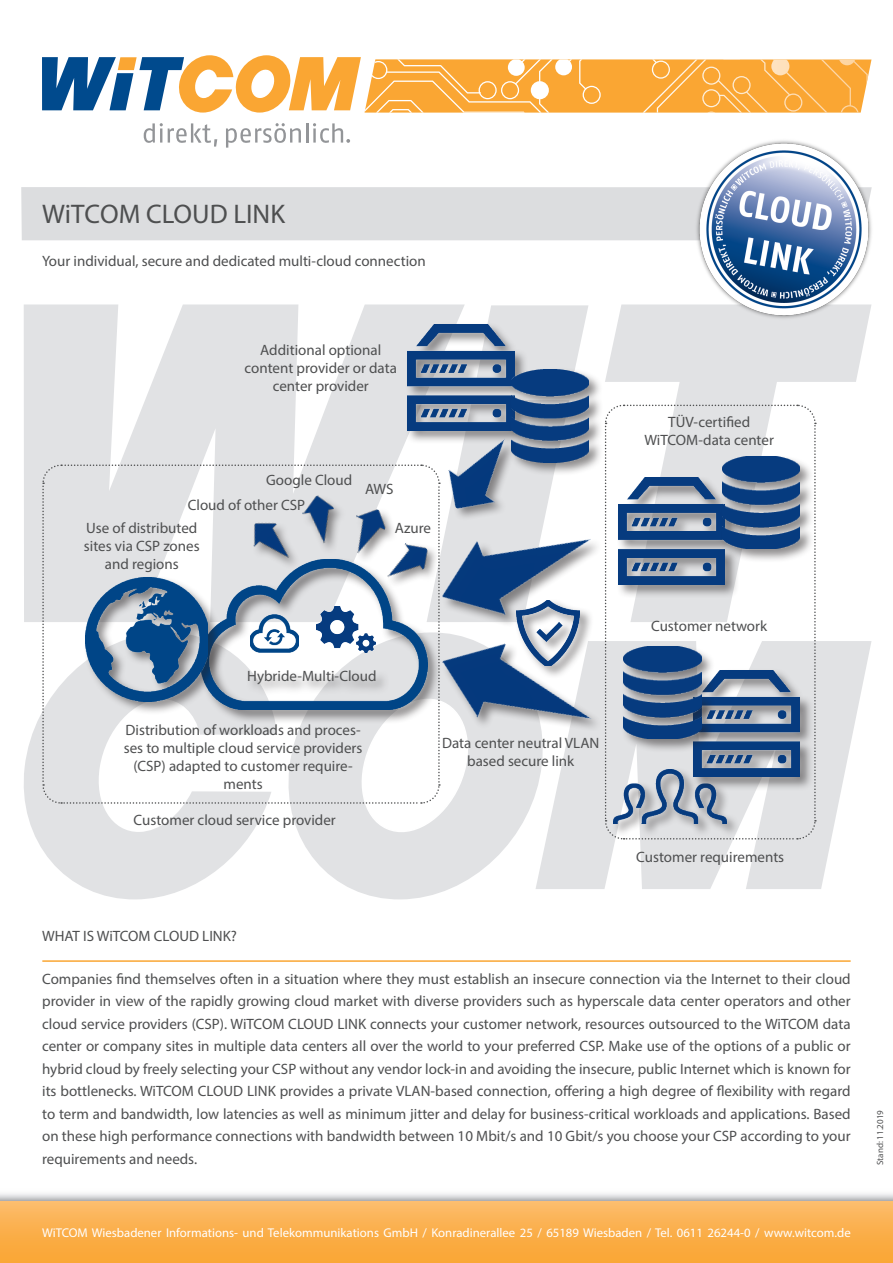
<style>
.page{position:relative;width:893px;height:1263px;background:#fff}
.page>*{position:absolute;margin:0;border:0;box-sizing:border-box;transform-origin:0 0}
.Überschrift_oben_-_F{font:27px "Myriad Pro";color:#4e4f50}
.Textblock_Fago_10{font:15px/22.5px "Myriad Pro";color:#4e4f50;text-align:justify}
.Text_Bild_-_Fago_10{font:15px/18px "Myriad Pro";color:#4e4f50;text-align:center}
.Text_oben_-_Fago_10{font:15px "Myriad Pro";color:#4e4f50}
.Überschrift_unten{font:15px "Myriad Pro";color:#4e4f50}
.t1{font:12.75px "Myriad Pro";color:#fff}
.t2{font:9px "Myriad Pro";color:#4e4f50}
</style>
<div class="page">
<div style="left:21px;top:187px;width:673px;height:53px;background:#dcdddf"></div>
<hr style="left:42px;top:960px;width:809px;height:2px;background:#faa633">
<div style="left:0;top:1201px;width:893px;height:62px;background:linear-gradient(to bottom,#fcbb69,#faa532)"></div>
<svg style="left:24px;top:304px;width:441px;height:318px;fill:#e1e2e4"></svg>
<svg style="left:488px;top:305px;width:100px;height:62px;background:#e3e4e6"></svg>
<svg style="left:605px;top:304px;width:263px;height:120px;fill:#e1e2e4"></svg>
<svg style="left:550px;top:641px;width:321px;height:248px;fill:#e1e2e4"></svg>
<svg style="left:24px;top:713px;width:223px;height:187px;fill:#e1e2e4"></svg>
<svg style="left:301px;top:839px;width:249px;height:61px;fill:#e1e2e4"></svg>
<svg style="left:144px;top:123px;width:73px;height:24px"></svg>
<svg style="left:226px;top:123px;width:75px;height:25px"></svg>
<hr style="left:306px;top:123px;width:2px;height:20px;background:#939598">
<svg style="left:313px;top:123px;width:37px;height:20px"></svg>
<svg style="left:42px;top:55px;width:829px;height:58px"></svg>
<img style="left:694px;top:140px;width:178px;height:183px">
<img style="left:569px;top:641px;width:35px;height:114px">
<div style="left:515px;top:599px;width:79px;height:81px;background:#231f20;opacity:.51"></div>
<img style="left:569px;top:633px;width:11px;height:32px">
<img style="left:569px;top:539px;width:28px;height:94px">
<svg style="left:604px;top:404px;width:212px;height:436px"></svg>
<div style="left:406px;top:322px;width:122px;height:123px;background:#231f20;opacity:.51"></div>
<img style="left:408px;top:324px;width:106px;height:76px">
<div style="left:509px;top:367px;width:94px;height:109px;background:#231f20;opacity:.51"></div>
<img style="left:511px;top:370px;width:78px;height:92px">
<svg style="left:42px;top:400px;width:527px;height:439px"></svg>
<p class="Überschrift_oben_-_F" style="left:42px;top:197px;width:244px">WiTCOM CLOUD LINK</p>
<p class="Text_oben_-_Fago_10" style="left:42px;top:252px;width:385px">Your individual, secure and dedicated multi-cloud connection</p>
<p class="Text_Bild_-_Fago_10" style="left:245px;top:340px;width:154px">Additional optional content provider or data center provider</p>
<p class="Text_Bild_-_Fago_10" style="left:266px;top:471px;width:88px">Google Cloud</p>
<p class="Text_Bild_-_Fago_10" style="left:188px;top:496px;width:119px">Cloud of other CSP</p>
<p class="Text_Bild_-_Fago_10" style="left:86px;top:518px;width:113px">Use of distributed</p>
<p class="Text_Bild_-_Fago_10" style="left:84px;top:536px;width:117px">sites via CSP zones</p>
<p class="Text_Bild_-_Fago_10" style="left:105px;top:554px;width:75px">and regions</p>
<p class="Text_Bild_-_Fago_10" style="left:365px;top:480px;width:30px">AWS</p>
<p class="Text_Bild_-_Fago_10" style="left:395px;top:518px;width:38px">Azure</p>
<p class="Text_Bild_-_Fago_10" style="left:247px;top:667px;width:131px">Hybride-Multi-Cloud</p>
<p class="Text_Bild_-_Fago_10" style="left:124px;top:720px;width:240px">Distribution of workloads and proces&shy;ses to multiple cloud service providers (CSP) adapted to customer require&shy;ments</p>
<p class="Text_Bild_-_Fago_10" style="left:134px;top:811px;width:204px">Customer cloud service provider</p>
<p class="Text_Bild_-_Fago_10" style="left:442px;top:734px;width:159px">Data center neutral VLAN based secure link</p>
<p class="Text_Bild_-_Fago_10" style="left:644px;top:412px;width:131px">TÜV-certified<br>WiTCOM-data center</p>
<p class="Text_Bild_-_Fago_10" style="left:651px;top:617px;width:118px">Customer network</p>
<p class="Text_Bild_-_Fago_10" style="left:636px;top:848px;width:149px">Customer requirements</p>
<p class="Überschrift_unten" style="left:42px;top:926px;width:196px">WHAT IS WiTCOM CLOUD LINK?</p>
<p class="Textblock_Fago_10" style="left:42px;top:967px;width:810px">Companies find themselves often in a situation where they must establish an insecure connection via the Internet to their cloud provider in view of the rapidly growing cloud market with diverse providers such as hyperscale data center operators and other cloud service providers (CSP). WiTCOM CLOUD LINK connects your customer network, resources outsourced to the WiTCOM data center or company sites in multiple data centers all over the world to your preferred CSP. Make use of the options of a public or hybrid cloud by freely selecting your CSP without any vendor lock-in and avoiding the insecure, public Internet which is known for its bottlenecks. WiTCOM CLOUD LINK provides a private VLAN-based connection, offering a high degree of flexibility with regard to term and bandwidth, low latencies as well as minimum jitter and delay for business-critical workloads and applications. Based on these high performance connections with bandwidth between 10 Mbit/s and 10 Gbit/s you choose your CSP according to your requirements and needs.</p>
<p class="t1" style="left:42px;top:1225px;width:810px">WiTCOM Wiesbadener Informations- und Telekommunikations GmbH / Konradinerallee 25 / 65189 Wiesbaden / Tel. 0611 26244-0 / www.witcom.de</p>
<p class="t2" style="left:874px;top:1165px;width:57px;rotate:-90deg">Stand: 11.2019</p>
</div>
